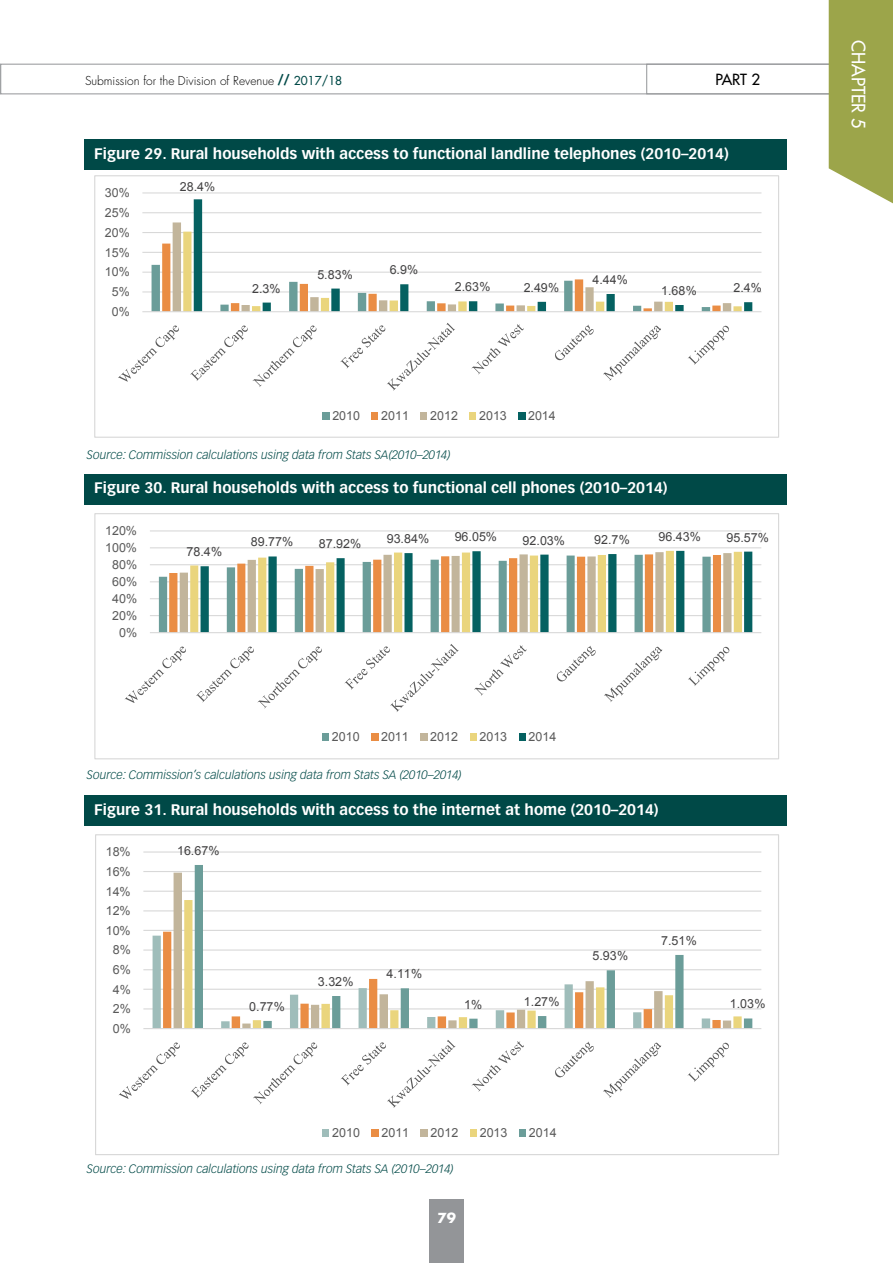
<style>
.page{position:relative;width:893px;height:1263px;background:#fff}
.page>*{position:absolute;margin:0;border:0;box-sizing:border-box;transform-origin:0 0}
.t1{font:18px "Futura";color:#fff}
.t2{font:700 15px "Vectora LH";color:#fff}
.t3{font:15px "Futura";color:#000}
.t4{font:700 13.5px "Futura";color:#fff}
.t5{font:12.45px "Arial";color:#424142}
.t6{font:12.45px "Arial";color:#5a5a5a}
.t7{font:italic 300 12px "Vectora LH";color:#004947}
.t8{font:300 12px "Futura";color:#000}
.s1{font-family:"Vectora LH";font-weight:700;font-size:15px;color:#004947}
.s2{font-weight:400;color:#004947}
</style>
<div class="page">
<svg style="left:0;top:0;width:893px;height:204px"></svg>
<div style="left:429px;top:1199px;width:34px;height:64px;background:#939598"></div>
<div style="left:85px;top:140px;width:702px;height:30px;background:#004947"></div>
<div style="left:85px;top:474px;width:702px;height:30px;background:#004947"></div>
<div style="left:85px;top:795px;width:702px;height:31px;background:#004947"></div>
<div style="left:95px;top:176px;width:683px;height:261px;background:#fff"></div>
<hr style="left:142px;top:291px;width:619px;height:1px;background:#d8d8d8">
<hr style="left:142px;top:272px;width:619px;height:1px;background:#d8d8d8">
<hr style="left:142px;top:252px;width:619px;height:1px;background:#d8d8d8">
<hr style="left:142px;top:232px;width:619px;height:1px;background:#d8d8d8">
<hr style="left:142px;top:212px;width:619px;height:1px;background:#d8d8d8">
<hr style="left:142px;top:192px;width:619px;height:1px;background:#d8d8d8">
<svg style="left:152px;top:232px;width:42px;height:79px"></svg>
<svg style="left:194px;top:199px;width:558px;height:112px"></svg>
<hr style="left:142px;top:311px;width:619px;height:1px;background:#d8d8d8">
<svg style="left:118px;top:325px;width:61px;height:57px"></svg>
<svg style="left:190px;top:325px;width:126px;height:62px"></svg>
<svg style="left:340px;top:323px;width:115px;height:68px"></svg>
<svg style="left:471px;top:324px;width:52px;height:50px"></svg>
<svg style="left:555px;top:325px;width:39px;height:35px"></svg>
<svg style="left:603px;top:326px;width:58px;height:55px"></svg>
<svg style="left:688px;top:326px;width:41px;height:39px"></svg>
<div style="left:322px;top:412px;width:7px;height:7px;background:#6b9d99"></div>
<div style="left:371px;top:412px;width:7px;height:7px;background:#ea8d44"></div>
<div style="left:420px;top:412px;width:7px;height:7px;background:#c2b59b"></div>
<div style="left:469px;top:412px;width:7px;height:7px;background:#ead57d"></div>
<div style="left:518px;top:412px;width:7px;height:7px;background:#056161"></div>
<div style="left:94px;top:175px;width:685px;height:263px;border:1px solid #d8d8d8"></div>
<hr style="left:150px;top:615px;width:611px;height:1px;background:#d8d8d8">
<hr style="left:150px;top:598px;width:611px;height:1px;background:#d8d8d8">
<hr style="left:150px;top:581px;width:611px;height:1px;background:#d8d8d8">
<hr style="left:150px;top:564px;width:611px;height:1px;background:#d8d8d8">
<hr style="left:150px;top:547px;width:611px;height:1px;background:#d8d8d8">
<hr style="left:150px;top:530px;width:611px;height:1px;background:#d8d8d8">
<svg style="left:159px;top:565px;width:31px;height:67px"></svg>
<svg style="left:201px;top:551px;width:551px;height:81px"></svg>
<hr style="left:150px;top:632px;width:611px;height:1px;background:#d8d8d8">
<svg style="left:125px;top:647px;width:61px;height:56px"></svg>
<svg style="left:196px;top:646px;width:126px;height:62px"></svg>
<svg style="left:345px;top:644px;width:114px;height:68px"></svg>
<svg style="left:474px;top:645px;width:52px;height:51px"></svg>
<svg style="left:557px;top:646px;width:39px;height:35px"></svg>
<svg style="left:604px;top:647px;width:58px;height:55px"></svg>
<svg style="left:688px;top:647px;width:41px;height:39px"></svg>
<div style="left:322px;top:733px;width:7px;height:7px;background:#6b9d99"></div>
<div style="left:371px;top:733px;width:7px;height:7px;background:#ea8d44"></div>
<div style="left:420px;top:733px;width:7px;height:7px;background:#c2b59b"></div>
<div style="left:470px;top:733px;width:7px;height:7px;background:#ead57d"></div>
<div style="left:519px;top:733px;width:7px;height:7px;background:#056161"></div>
<div style="left:94px;top:513px;width:685px;height:246px;border:1px solid #d8d8d8"></div>
<hr style="left:143px;top:1008px;width:618px;height:1px;background:#d8d8d8">
<hr style="left:143px;top:989px;width:618px;height:1px;background:#d8d8d8">
<hr style="left:143px;top:969px;width:618px;height:1px;background:#d8d8d8">
<hr style="left:143px;top:949px;width:618px;height:2px;background:#d8d8d8">
<hr style="left:143px;top:930px;width:618px;height:1px;background:#d8d8d8">
<hr style="left:143px;top:910px;width:618px;height:1px;background:#d8d8d8">
<hr style="left:143px;top:891px;width:618px;height:1px;background:#d8d8d8">
<hr style="left:143px;top:871px;width:618px;height:1px;background:#d8d8d8">
<hr style="left:143px;top:851px;width:618px;height:1px;background:#d8d8d8">
<svg style="left:174px;top:873px;width:21px;height:155px"></svg>
<svg style="left:195px;top:865px;width:557px;height:163px"></svg>
<hr style="left:143px;top:1028px;width:618px;height:1px;background:#d8d8d8">
<svg style="left:119px;top:1042px;width:61px;height:57px"></svg>
<svg style="left:191px;top:1042px;width:126px;height:62px"></svg>
<svg style="left:341px;top:1040px;width:115px;height:68px"></svg>
<svg style="left:472px;top:1041px;width:52px;height:51px"></svg>
<svg style="left:555px;top:1042px;width:39px;height:35px"></svg>
<svg style="left:603px;top:1043px;width:58px;height:55px"></svg>
<svg style="left:688px;top:1043px;width:41px;height:39px"></svg>
<div style="left:322px;top:1129px;width:7px;height:7px;background:#9fbdba"></div>
<div style="left:371px;top:1129px;width:8px;height:7px;background:#ea8d44"></div>
<div style="left:421px;top:1129px;width:7px;height:7px;background:#c2b59b"></div>
<div style="left:470px;top:1129px;width:7px;height:7px;background:#ead57d"></div>
<div style="left:519px;top:1129px;width:7px;height:7px;background:#6b9d99"></div>
<p class="t8" style="left:85px;top:73px;width:259px">Submission for the Division of Revenue <span class="s1">//</span> <span class="s2">2017/18</span></p>
<p class="t3" style="left:715px;top:70px;width:46px">PART 2</p>
<p class="t2" style="left:94px;top:145px;width:636px">Figure 29. Rural households with access to functional landline telephones (2010–2014)</p>
<p class="t6" style="left:105px;top:185px;width:26px">30%</p>
<p class="t6" style="left:105px;top:205px;width:26px">25%</p>
<p class="t6" style="left:105px;top:224px;width:26px">20%</p>
<p class="t6" style="left:105px;top:244px;width:26px">15%</p>
<p class="t6" style="left:105px;top:264px;width:26px">10%</p>
<p class="t6" style="left:112px;top:284px;width:19px">5%</p>
<p class="t6" style="left:112px;top:303px;width:19px">0%</p>
<p class="t5" style="left:180px;top:179px;width:37px">28.4%</p>
<p class="t5" style="left:252px;top:280px;width:30px">2.3%</p>
<p class="t5" style="left:317px;top:266px;width:37px">5.83%</p>
<p class="t5" style="left:390px;top:262px;width:30px">6.9%</p>
<p class="t5" style="left:455px;top:279px;width:37px">2.63%</p>
<p class="t5" style="left:524px;top:279px;width:37px">2.49%</p>
<p class="t5" style="left:592px;top:271px;width:37px">4.44%</p>
<p class="t5" style="left:661px;top:282px;width:37px">1.68%</p>
<p class="t5" style="left:733px;top:280px;width:30px">2.4%</p>
<p class="t6" style="left:332px;top:407px;width:29px">2010</p>
<p class="t6" style="left:381px;top:407px;width:29px">2011</p>
<p class="t6" style="left:430px;top:407px;width:29px">2012</p>
<p class="t6" style="left:479px;top:407px;width:29px">2013</p>
<p class="t6" style="left:528px;top:407px;width:29px">2014</p>
<p class="t7" style="left:87px;top:447px;width:365px">Source: Commission calculations using data from Stats SA(2010–2014)</p>
<p class="t2" style="left:94px;top:479px;width:575px">Figure 30. Rural households with access to functional cell phones (2010–2014)</p>
<p class="t6" style="left:105px;top:523px;width:33px">120%</p>
<p class="t6" style="left:105px;top:540px;width:33px">100%</p>
<p class="t6" style="left:112px;top:557px;width:27px">80%</p>
<p class="t6" style="left:112px;top:574px;width:27px">60%</p>
<p class="t6" style="left:112px;top:591px;width:27px">40%</p>
<p class="t6" style="left:112px;top:607px;width:27px">20%</p>
<p class="t6" style="left:119px;top:624px;width:20px">0%</p>
<p class="t5" style="left:186px;top:544px;width:37px">78.4%</p>
<p class="t5" style="left:251px;top:534px;width:44px">89.77%</p>
<p class="t5" style="left:319px;top:535px;width:44px">87.92%</p>
<p class="t5" style="left:387px;top:530px;width:44px">93.84%</p>
<p class="t5" style="left:455px;top:529px;width:44px">96.05%</p>
<p class="t5" style="left:523px;top:532px;width:44px">92.03%</p>
<p class="t5" style="left:594px;top:531px;width:37px">92.7%</p>
<p class="t5" style="left:658px;top:528px;width:44px">96.43%</p>
<p class="t5" style="left:726px;top:529px;width:44px">95.57%</p>
<p class="t6" style="left:332px;top:729px;width:29px">2010</p>
<p class="t6" style="left:381px;top:729px;width:29px">2011</p>
<p class="t6" style="left:430px;top:729px;width:29px">2012</p>
<p class="t6" style="left:479px;top:729px;width:29px">2013</p>
<p class="t6" style="left:529px;top:729px;width:29px">2014</p>
<p class="t7" style="left:87px;top:768px;width:376px">Source: Commission’s calculations using data from Stats SA (2010–2014)</p>
<p class="t2" style="left:94px;top:800px;width:566px">Figure 31. Rural households with access to the internet at home (2010–2014)</p>
<p class="t6" style="left:106px;top:844px;width:27px">18%</p>
<p class="t6" style="left:106px;top:863px;width:27px">16%</p>
<p class="t6" style="left:106px;top:883px;width:27px">14%</p>
<p class="t6" style="left:106px;top:903px;width:27px">12%</p>
<p class="t6" style="left:106px;top:922px;width:27px">10%</p>
<p class="t6" style="left:113px;top:942px;width:20px">8%</p>
<p class="t6" style="left:113px;top:961px;width:20px">6%</p>
<p class="t6" style="left:113px;top:981px;width:20px">4%</p>
<p class="t6" style="left:113px;top:1001px;width:20px">2%</p>
<p class="t6" style="left:113px;top:1020px;width:20px">0%</p>
<p class="t5" style="left:177px;top:842px;width:44px">16.67%</p>
<p class="t5" style="left:249px;top:998px;width:37px">0.77%</p>
<p class="t5" style="left:318px;top:973px;width:37px">3.32%</p>
<p class="t5" style="left:387px;top:966px;width:37px">4.11%</p>
<p class="t5" style="left:464px;top:996px;width:20px">1%</p>
<p class="t5" style="left:524px;top:993px;width:37px">1.27%</p>
<p class="t5" style="left:593px;top:948px;width:37px">5.93%</p>
<p class="t5" style="left:661px;top:932px;width:37px">7.51%</p>
<p class="t5" style="left:730px;top:996px;width:37px">1.03%</p>
<p class="t6" style="left:332px;top:1125px;width:29px">2010</p>
<p class="t6" style="left:381px;top:1125px;width:29px">2011</p>
<p class="t6" style="left:431px;top:1125px;width:29px">2012</p>
<p class="t6" style="left:480px;top:1125px;width:29px">2013</p>
<p class="t6" style="left:529px;top:1125px;width:29px">2014</p>
<p class="t7" style="left:87px;top:1162px;width:368px">Source: Commission calculations using data from Stats SA (2010–2014)</p>
<p class="t4" style="left:438px;top:1208px;width:20px">79</p>
<p class="t1" style="left:870px;top:40px;width:90px;rotate:90deg">CHAPTER 5</p>
</div>
